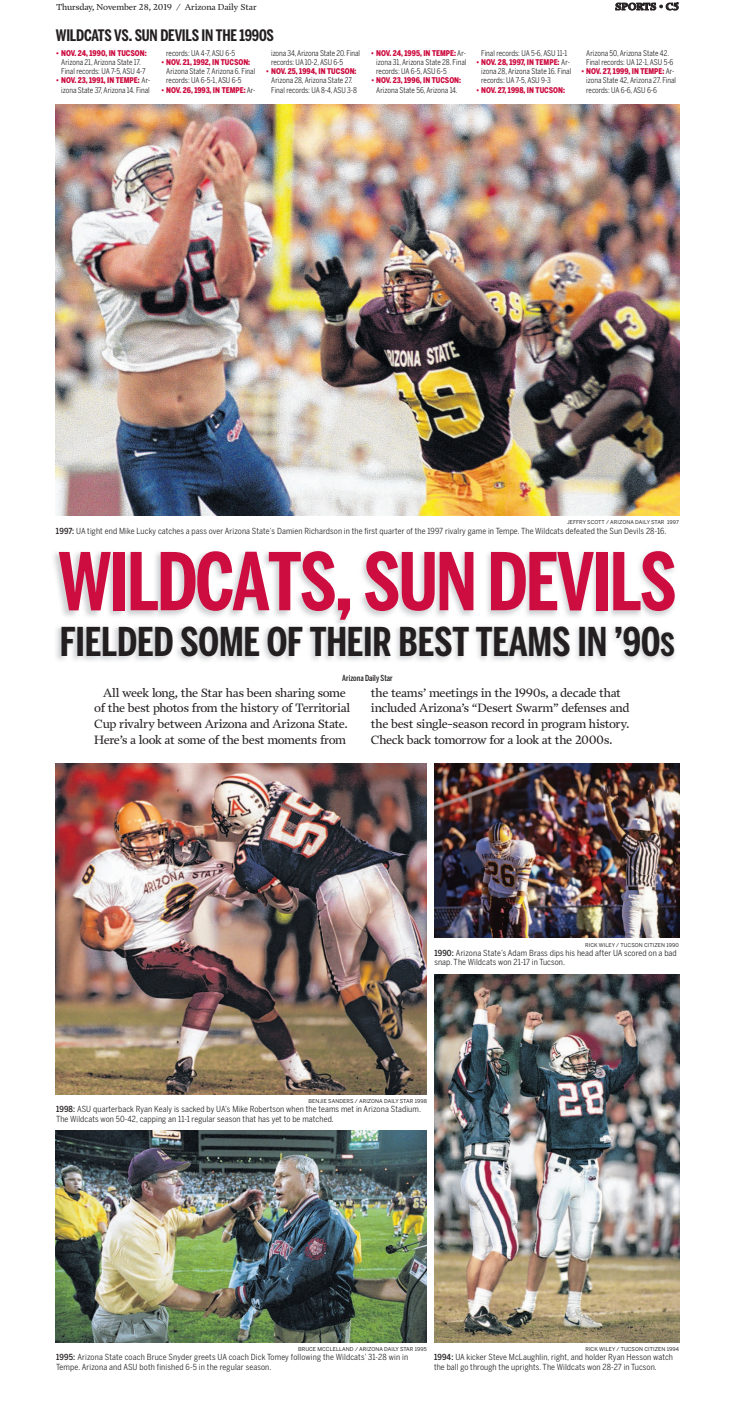
<style>
.page{position:relative;width:735px;height:1407px;background:#fff}
.page>*{position:absolute;margin:0;border:0;box-sizing:border-box;transform-origin:0 0}
.t1{font:700 78.75px "AZ Benton Sans Comp";letter-spacing:-.025em;color:#cd0d40}
.t2{font:700 39.38px "AZ Benton Sans Comp";letter-spacing:-.005em;color:#231f20}
.t3{font:700 15.75px "AZ Benton Sans Comp";letter-spacing:-.02em;color:#231f20}
.t4{font:12.25px/15.9px "AZ Prensa";letter-spacing:-.035em;color:#231f20;text-align:center}
.t5{font:700 10.06px "AZ Prensa";color:#231f20}
.t6{font:8.75px "AZ Prensa";letter-spacing:-.015em;color:#231f20}
.t7{font:8.31px/9.2px "Benton Sans Cond";letter-spacing:.015em;color:#231f20}
.t8{font:500 8.31px "AZ Benton Sans Comp";color:#231f20}
.t9{font:7.88px/9.2px "AZ Benton Sans Cond";color:#231f20;scale:.94 1}
.t10{font:900 7.88px "AZ Benton Sans Cond";color:#cd0d40;scale:.94 1}
.t11{font:5.25px "AZ Benton Sans";letter-spacing:.015em;color:#231f20}
.s1{font-weight:900;color:#cd0d40}
.s2{font-weight:400;color:#231f20}
.s3{font-family:"AZ Benton Sans Cond";font-weight:500}
.s4{font-size:31.5px}
</style>
<div class="page">
<img style="left:54px;top:551px;width:621px;height:72px">
<img style="left:434px;top:763px;width:245px;height:175px">
<img style="left:56px;top:105px;width:623px;height:410px">
<img style="left:56px;top:763px;width:371px;height:331px">
<img style="left:56px;top:1131px;width:371px;height:211px">
<img style="left:434px;top:975px;width:245px;height:367px">
<svg style="left:615px;top:2px;width:64px;height:9px"></svg>
<img style="left:56px;top:627px;width:619px;height:34px">
<p class="t6" style="left:56px;top:2px;width:202px">Thursday, November 28, 2019 / Arizona Daily Star</p>
<p class="t5" style="left:615px;top:1px;width:65px">SPORTS • C5</p>
<h3 class="t3" style="left:56px;top:26px;width:220px">WILDCATS VS. SUN DEVILS IN THE 1990S</h3>
<p class="t10" style="left:56px;top:48px;width:98px">• NOV. 24, 1990, IN TUCSON:</p>
<p class="t9" style="left:61px;top:58px;width:91px">Arizona 21, Arizona State 17.<br>Final records: UA 7-5, ASU 4-7</p>
<p class="t9" style="left:56px;top:76px;width:102px;text-align:right"><span class="s1">• NOV. 23, 1991, IN TEMPE:</span> Ar&shy;izona State 37, Arizona 14. Final</p>
<p class="t9" style="left:166px;top:48px;width:75px">records: UA 4-7, ASU 6-5</p>
<p class="t10" style="left:161px;top:58px;width:96px">• NOV. 21, 1992, IN TUCSON:</p>
<p class="t9" style="left:166px;top:67px;width:96px">Arizona State 7, Arizona 6. Final records: UA 6-5-1, ASU 6-5</p>
<p class="t10" style="left:161px;top:85px;width:102px">• NOV. 26, 1993, IN TEMPE: <span class="s2">Ar-</span></p>
<p class="t9" style="left:271px;top:48px;width:96px">izona 34, Arizona State 20. Final records: UA 10-2, ASU 6-5</p>
<p class="t10" style="left:266px;top:67px;width:98px">• NOV. 25, 1994, IN TUCSON:</p>
<p class="t9" style="left:271px;top:76px;width:93px">Arizona 28, Arizona State 27.<br>Final records: UA 8-4, ASU 3-8</p>
<p class="t9" style="left:586px;top:48px;width:94px">Arizona 50, Arizona State 42.<br>Final records: UA 12-1, ASU 5-6</p>
<p class="t9" style="left:586px;top:67px;width:97px;text-indent:-5px"><span class="s1">• NOV. 27, 1999, IN TEMPE:</span> Ar&shy;izona State 42, Arizona 27. Final records: UA 6-6, ASU 6-6</p>
<p class="t9" style="left:376px;top:48px;width:97px;text-align:justify;text-indent:-5px"><span class="s1">• NOV. 24, 1995, IN TEMPE:</span> Ar&shy;izona 31, Arizona State 28. Final records: UA 6-5, ASU 6-5</p>
<p class="t10" style="left:371px;top:76px;width:97px">• NOV. 23, 1996, IN TUCSON:</p>
<p class="t9" style="left:376px;top:85px;width:88px">Arizona State 56, Arizona 14.</p>
<p class="t9" style="left:481px;top:48px;width:93px">Final records: UA 5-6, ASU 11-1</p>
<p class="t9" style="left:481px;top:58px;width:97px;text-indent:-5px"><span class="s1">• NOV. 28, 1997, IN TEMPE:</span> Ar&shy;izona 28, Arizona State 16. Final records: UA 7-5, ASU 9-3</p>
<p class="t10" style="left:476px;top:85px;width:96px">• NOV. 27, 1998, IN TUCSON:</p>
<p class="t11" style="left:567px;top:519px;width:113px">JEFFRY SCOTT / ARIZONA DAILY STAR 1997</p>
<p class="t7" style="left:56px;top:526px;width:612px"><span class="s3">1997:</span> UA tight end Mike Lucky catches a pass over Arizona State’s Damien Richardson in the first quarter of the 1997 rivalry game in Tempe. The Wildcats defeated the Sun Devils 28-16.</p>
<h1 class="t1" style="left:58px;top:536px;width:620px">WILDCATS, SUN DEVILS</h1>
<h2 class="t2" style="left:60px;top:619px;width:617px">FIELDED SOME OF THEIR BEST TEAMS IN ’90<span class="s4">S</span></h2>
<p class="t8" style="left:342px;top:673px;width:52px">Arizona Daily Star</p>
<h3 class="t4" style="left:94px;top:684px;width:257px">All week long, the Star has been sharing some of the best photos from the history of Territorial Cup rivalry between Arizona and Arizona State.<br>Here’s a look at some of the best moments from</h3>
<h3 class="t4" style="left:371px;top:684px;width:260px;text-align:left">the teams’ meetings in the 1990s, a decade that included Arizona’s “Desert Swarm” defenses and the best single-season record in program history.<br>Check back tomorrow for a look at the 2000s.</h3>
<p class="t11" style="left:585px;top:942px;width:95px">RICK WILEY / TUCSON CITIZEN 1990</p>
<p class="t7" style="left:434px;top:949px;width:244px"><span class="s3">1990:</span> Arizona State’s Adam Brass dips his head after UA scored on a bad snap. The Wildcats won 21-17 in Tucson.</p>
<p class="t11" style="left:308px;top:1098px;width:120px">BENJIE SANDERS / ARIZONA DAILY STAR 1998</p>
<p class="t7" style="left:56px;top:1105px;width:367px"><span class="s3">1998:</span> ASU quarterback Ryan Kealy is sacked by UA’s Mike Robertson when the teams met in Arizona Stadium.<br>The Wildcats won 50-42, capping an 11-1 regular season that has yet to be matched.</p>
<p class="t11" style="left:298px;top:1346px;width:130px">BRUCE MCCLELLAND / ARIZONA DAILY STAR 1995</p>
<p class="t7" style="left:56px;top:1353px;width:354px"><span class="s3">1995:</span> Arizona State coach Bruce Snyder greets UA coach Dick Tomey following the Wildcats’ 31-28 win in<br>Tempe. Arizona and ASU both finished 6-5 in the regular season.</p>
<p class="t11" style="left:585px;top:1346px;width:95px">RICK WILEY / TUCSON CITIZEN 1994</p>
<p class="t7" style="left:434px;top:1353px;width:241px"><span class="s3">1994:</span> UA kicker Steve McLaughlin, right, and holder Ryan Hesson watch the ball go through the uprights. The Wildcats won 28-27 in Tucson.</p>
</div>
